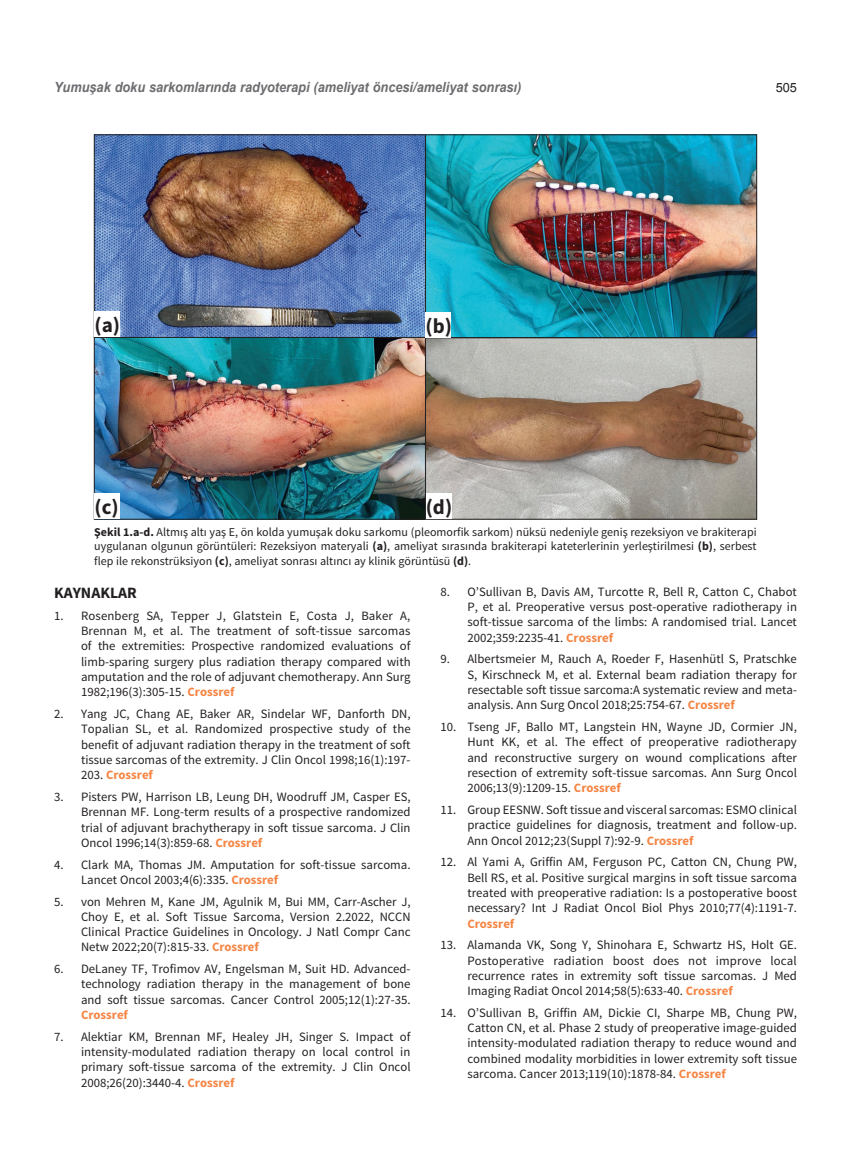
<style>
.page{position:relative;width:851px;height:1149px;background:#fff}
.page>*{position:absolute;margin:0;border:0;box-sizing:border-box;transform-origin:0 0}
.t1{font:700 21px "Source Sans Pro";color:#231f20}
.t2{font:700 15.75px "Source Sans Pro";color:#231f20}
.t3{font:italic 700 14.1px "Arial";color:#6c6d70;scale:.91 1}
.t4{font:12.75px/15.3px "Source Sans Pro";color:#231f20;text-align:justify}
.t5{font:700 12.75px "Source Sans Pro";color:#f58544}
.t6{font:12.75px "Arial";color:#231f20}
.t7{font:12px/14.4px "Source Sans Pro";color:#231f20;text-align:justify}
.s1{font-weight:700}
.s2{font-weight:700;color:#f58544}
</style>
<div class="page">
<img style="left:96px;top:137px;width:658px;height:380px">
<div style="left:94px;top:337px;width:331px;height:182px;border:1px solid #231f20"></div>
<div style="left:425px;top:337px;width:331px;height:182px;border:1px solid #231f20"></div>
<div style="left:425px;top:135px;width:331px;height:202px;border:1px solid #231f20"></div>
<div style="left:94px;top:311px;width:26px;height:26px;background:#fff"></div>
<div style="left:94px;top:493px;width:26px;height:26px;background:#fff"></div>
<div style="left:425px;top:312px;width:26px;height:25px;background:#fff"></div>
<div style="left:425px;top:493px;width:26px;height:26px;background:#fff"></div>
<p class="t3" style="left:54px;top:78px;width:515px">Yumuşak doku sarkomlarında radyoterapi (ameliyat öncesi/ameliyat sonrası)</p>
<p class="t6" style="left:775px;top:79px;width:23px">505</p>
<h1 class="t1" style="left:94px;top:312px;width:27px">(a)</h1>
<h1 class="t1" style="left:94px;top:493px;width:26px">(c)</h1>
<h1 class="t1" style="left:425px;top:312px;width:28px">(b)</h1>
<h1 class="t1" style="left:425px;top:493px;width:28px">(d)</h1>
<p class="t7" style="left:94px;top:525px;width:664px"><span class="s1">Şekil 1.a-d.</span> Altmış altı yaş E, ön kolda yumuşak doku sarkomu (pleomorfik sarkom) nüksü nedeniyle geniş rezeksiyon ve brakiterapi uygulanan olgunun görüntüleri: Rezeksiyon materyali <span class="s1">(a)</span>, ameliyat sırasında brakiterapi kateterlerinin yerleştirilmesi <span class="s1">(b)</span>, serbest flep ile rekonstrüksiyon <span class="s1">(c)</span>, ameliyat sonrası altıncı ay klinik görüntüsü <span class="s1">(d)</span>.</p>
<p class="t2" style="left:54px;top:582px;width:84px">KAYNAKLAR</p>
<p class="t4" style="left:81px;top:608px;width:331px;text-indent:-27px">1. Rosenberg SA, Tepper J, Glatstein E, Costa J, Baker A, Brennan M, et al. The treatment of soft-tissue sarcomas of the extremities: Prospective randomized evaluations of limb-sparing surgery plus radiation therapy compared with amputation and the role of adjuvant chemotherapy. Ann Surg 1982;196(3):305-15. <span class="s2">Crossref</span></p>
<p class="t4" style="left:81px;top:706px;width:331px;text-indent:-27px">2. Yang JC, Chang AE, Baker AR, Sindelar WF, Danforth DN, Topalian SL, et al. Randomized prospective study of the benefit of adjuvant radiation therapy in the treatment of soft tissue sarcomas of the extremity. J Clin Oncol 1998;16(1):197- 203. <span class="s2">Crossref</span></p>
<p class="t4" style="left:81px;top:789px;width:331px;text-indent:-27px">3. Pisters PW, Harrison LB, Leung DH, Woodruff JM, Casper ES, Brennan MF. Long-term results of a prospective randomized trial of adjuvant brachytherapy in soft tissue sarcoma. J Clin Oncol 1996;14(3):859-68. <span class="s2">Crossref</span></p>
<p class="t4" style="left:81px;top:856px;width:331px;text-indent:-27px">4. Clark MA, Thomas JM. Amputation for soft-tissue sarcoma.<br>Lancet Oncol 2003;4(6):335. <span class="s2">Crossref</span></p>
<p class="t4" style="left:81px;top:893px;width:331px;text-indent:-27px">5. von Mehren M, Kane JM, Agulnik M, Bui MM, Carr-Ascher J, Choy E, et al. Soft Tissue Sarcoma, Version 2.2022, NCCN Clinical Practice Guidelines in Oncology. J Natl Compr Canc Netw 2022;20(7):815-33. <span class="s2">Crossref</span></p>
<p class="t4" style="left:81px;top:961px;width:331px;text-indent:-27px">6. DeLaney TF, Trofimov AV, Engelsman M, Suit HD. Advanced&shy;technology radiation therapy in the management of bone and soft tissue sarcomas. Cancer Control 2005;12(1):27-35.</p>
<p class="t5" style="left:81px;top:1006px;width:48px">Crossref</p>
<p class="t4" style="left:81px;top:1028px;width:331px;text-indent:-27px">7. Alektiar KM, Brennan MF, Healey JH, Singer S. Impact of intensity-modulated radiation therapy on local control in primary soft-tissue sarcoma of the extremity. J Clin Oncol 2008;26(20):3440-4. <span class="s2">Crossref</span></p>
<p class="t4" style="left:467px;top:584px;width:331px;text-indent:-27px">8. O’Sullivan B, Davis AM, Turcotte R, Bell R, Catton C, Chabot P, et al. Preoperative versus post-operative radiotherapy in soft-tissue sarcoma of the limbs: A randomised trial. Lancet 2002;359:2235-41. <span class="s2">Crossref</span></p>
<p class="t4" style="left:467px;top:651px;width:331px;text-indent:-27px">9. Albertsmeier M, Rauch A, Roeder F, Hasenhütl S, Pratschke S, Kirschneck M, et al. External beam radiation therapy for resectable soft tissue sarcoma:A systematic review and meta&shy;analysis. Ann Surg Oncol 2018;25:754-67. <span class="s2">Crossref</span></p>
<p class="t4" style="left:467px;top:719px;width:331px;text-indent:-27px">10. Tseng JF, Ballo MT, Langstein HN, Wayne JD, Cormier JN, Hunt KK, et al. The effect of preoperative radiotherapy and reconstructive surgery on wound complications after resection of extremity soft-tissue sarcomas. Ann Surg Oncol 2006;13(9):1209-15. <span class="s2">Crossref</span></p>
<p class="t4" style="left:467px;top:802px;width:331px;text-indent:-27px">11. Group EESNW. Soft tissue and visceral sarcomas: ESMO clinical practice guidelines for diagnosis, treatment and follow-up.<br>Ann Oncol 2012;23(Suppl 7):92-9. <span class="s2">Crossref</span></p>
<p class="t4" style="left:467px;top:854px;width:331px;text-indent:-27px">12. Al Yami A, Griffin AM, Ferguson PC, Catton CN, Chung PW, Bell RS, et al. Positive surgical margins in soft tissue sarcoma treated with preoperative radiation: Is a postoperative boost necessary? Int J Radiat Oncol Biol Phys 2010;77(4):1191-7.</p>
<p class="t5" style="left:467px;top:914px;width:48px">Crossref</p>
<p class="t4" style="left:467px;top:937px;width:331px;text-indent:-27px">13. Alamanda VK, Song Y, Shinohara E, Schwartz HS, Holt GE.<br>Postoperative radiation boost does not improve local recurrence rates in extremity soft tissue sarcomas. J Med Imaging Radiat Oncol 2014;58(5):633-40. <span class="s2">Crossref</span></p>
<p class="t4" style="left:467px;top:1004px;width:331px;text-indent:-27px">14. O’Sullivan B, Griffin AM, Dickie CI, Sharpe MB, Chung PW, Catton CN, et al. Phase 2 study of preoperative image-guided intensity-modulated radiation therapy to reduce wound and combined modality morbidities in lower extremity soft tissue sarcoma. Cancer 2013;119(10):1878-84. <span class="s2">Crossref</span></p>
</div>
